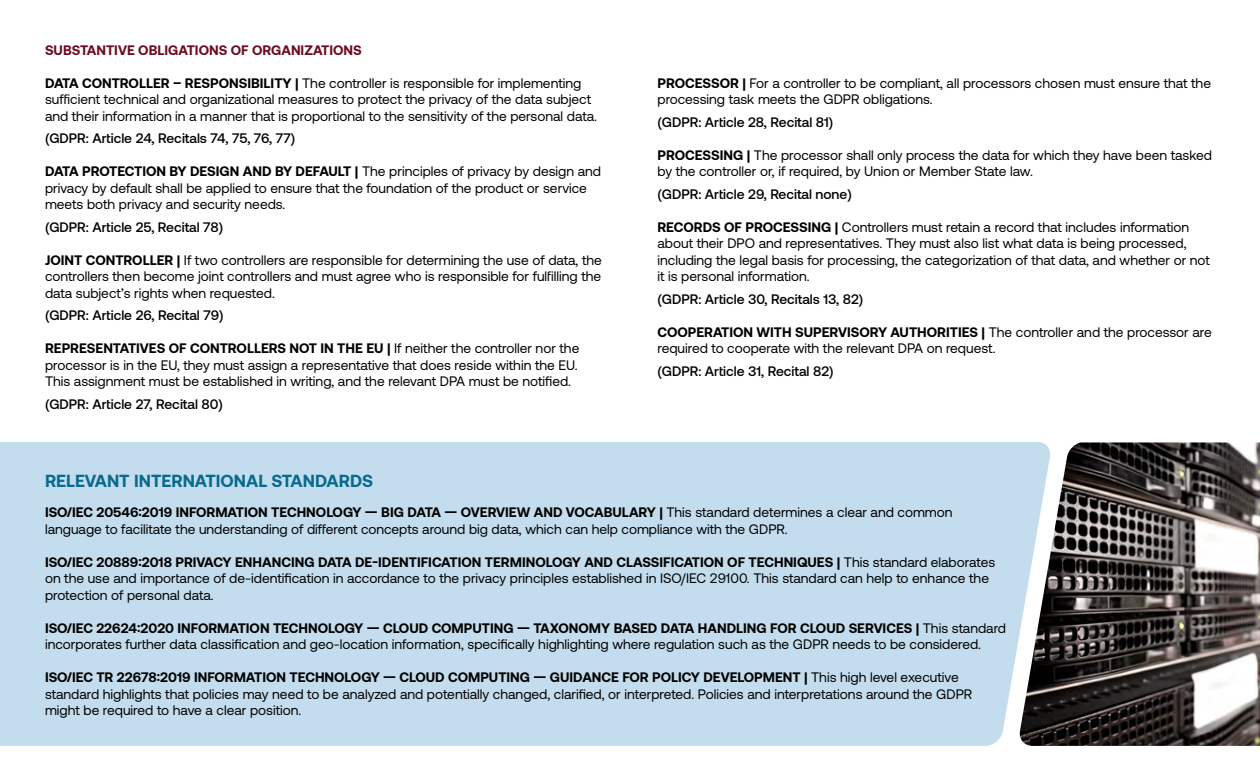
<style>
.page{position:relative;width:1260px;height:765px;background:#fff}
.page>*{position:absolute;margin:0;border:0;box-sizing:border-box;transform-origin:0 0}
.t1{font:700 17.5px "Aeonik";color:#096a8d}
.t2{font:13.75px/16.5px "Aeonik";color:#000}
.t3{font:500 13.75px "Aeonik";color:#000}
.t4{font:700 13.75px "Aeonik";color:#6c0b22}
.s1{font-weight:700}
</style>
<div class="page">
<div style="left:0;top:442px;width:1019px;height:304px;background:#c3ddee"></div>
<img style="left:1019px;top:442px;width:241px;height:304px">
<p class="t4" style="left:45px;top:42px;width:318px">SUBSTANTIVE OBLIGATIONS OF ORGANIZATIONS</p>
<p class="t2" style="left:45px;top:75px;width:554px"><span class="s1">DATA CONTROLLER – RESPONSIBILITY |</span> The controller is responsible for implementing sufficient technical and organizational measures to protect the privacy of the data subject and their information in a manner that is proportional to the sensitivity of the personal data.</p>
<p class="t3" style="left:45px;top:131px;width:252px">(GDPR: Article 24, Recitals 74, 75, 76, 77)</p>
<p class="t2" style="left:45px;top:163px;width:558px"><span class="s1">DATA PROTECTION BY DESIGN AND BY DEFAULT |</span> The principles of privacy by design and privacy by default shall be applied to ensure that the foundation of the product or service meets both privacy and security needs.</p>
<p class="t3" style="left:45px;top:219px;width:180px">(GDPR: Article 25, Recital 78)</p>
<p class="t2" style="left:45px;top:252px;width:558px;text-align:justify"><span class="s1">JOINT CONTROLLER |</span> If two controllers are responsible for determining the use of data, the controllers then become joint controllers and must agree who is responsible for fulfilling the data subject’s rights when requested.</p>
<p class="t3" style="left:45px;top:308px;width:180px">(GDPR: Article 26, Recital 79)</p>
<p class="t2" style="left:45px;top:340px;width:536px"><span class="s1">REPRESENTATIVES OF CONTROLLERS NOT IN THE EU |</span> If neither the controller nor the processor is in the EU, they must assign a representative that does reside within the EU.<br>This assignment must be established in writing, and the relevant DPA must be notified.</p>
<p class="t3" style="left:45px;top:396px;width:179px">(GDPR: Article 27, Recital 80)</p>
<p class="t2" style="left:657px;top:75px;width:555px"><span class="s1">PROCESSOR |</span> For a controller to be compliant, all processors chosen must ensure that the processing task meets the GDPR obligations.</p>
<p class="t3" style="left:657px;top:114px;width:177px">(GDPR: Article 28, Recital 81)</p>
<p class="t2" style="left:657px;top:147px;width:556px"><span class="s1">PROCESSING |</span> The processor shall only process the data for which they have been tasked by the controller or, if required, by Union or Member State law.</p>
<p class="t3" style="left:657px;top:186px;width:196px">(GDPR: Article 29, Recital none)</p>
<p class="t2" style="left:657px;top:219px;width:553px"><span class="s1">RECORDS OF PROCESSING |</span> Controllers must retain a record that includes information about their DPO and representatives. They must also list what data is being processed, including the legal basis for processing, the categorization of that data, and whether or not it is personal information.</p>
<p class="t3" style="left:657px;top:291px;width:207px">(GDPR: Article 30, Recitals 13, 82)</p>
<p class="t2" style="left:657px;top:324px;width:556px"><span class="s1">COOPERATION WITH SUPERVISORY AUTHORITIES |</span> The controller and the processor are required to cooperate with the relevant DPA on request.</p>
<p class="t3" style="left:657px;top:363px;width:178px">(GDPR: Article 31, Recital 82)</p>
<p class="t1" style="left:45px;top:471px;width:330px">RELEVANT INTERNATIONAL STANDARDS</p>
<p class="t2" style="left:45px;top:504px;width:909px"><span class="s1">ISO/IEC 20546:2019 INFORMATION TECHNOLOGY — BIG DATA — OVERVIEW AND VOCABULARY |</span> This standard determines a clear and common language to facilitate the understanding of different concepts around big data, which can help compliance with the GDPR.</p>
<p class="t2" style="left:45px;top:554px;width:952px"><span class="s1">ISO/IEC 20889:2018 PRIVACY ENHANCING DATA DE-IDENTIFICATION TERMINOLOGY AND CLASSIFICATION OF TECHNIQUES |</span> This standard elaborates on the use and importance of de-identification in accordance to the privacy principles established in ISO/IEC 29100. This standard can help to enhance the protection of personal data.</p>
<p class="t2" style="left:45px;top:620px;width:963px"><span class="s1">ISO/IEC 22624:2020 INFORMATION TECHNOLOGY — CLOUD COMPUTING — TAXONOMY BASED DATA HANDLING FOR CLOUD SERVICES |</span> This standard incorporates further data classification and geo-location information, specifically highlighting where regulation such as the GDPR needs to be considered.</p>
<p class="t2" style="left:45px;top:669px;width:929px"><span class="s1">ISO/IEC TR 22678:2019 INFORMATION TECHNOLOGY — CLOUD COMPUTING — GUIDANCE FOR POLICY DEVELOPMENT |</span> This high level executive standard highlights that policies may need to be analyzed and potentially changed, clarified, or interpreted. Policies and interpretations around the GDPR might be required to have a clear position.</p>
</div>
